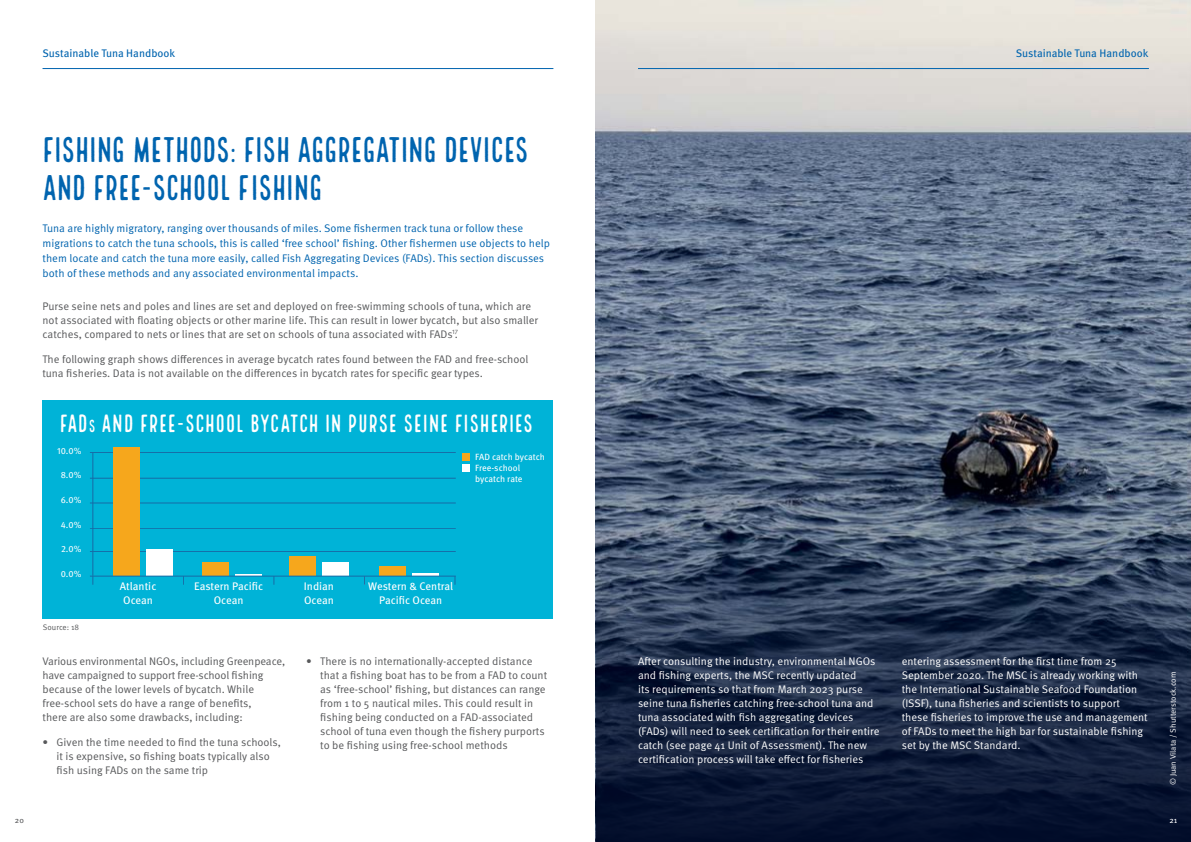
<style>
.page{position:relative;width:1191px;height:842px;background:#fff}
.page>*{position:absolute;margin:0;border:0;box-sizing:border-box;transform-origin:0 0}
.t1{font:35px/38px "Local Brewery Four";letter-spacing:-.04em;color:#0064af}
.t2{font:24.5px "Local Brewery Four";letter-spacing:-.01em;color:#fff}
.t3{font:11px/14px "Meta Pro";color:#58595b}
.t4{font:11px/14px "Meta Pro";color:#fff}
.t5{font:11px/15px "Meta Pro";color:#0064af}
.t6{font:11px/13.3px "Meta Pro";color:#fff}
.t7{font:11px "Meta Pro";color:#0064af}
.t8{font:9px/11px "Meta Pro";letter-spacing:-.005em;color:#fff}
.t9{font:8px "Meta Pro";color:#fff}
.t10{font:8px "Meta Pro";color:#58595b}
.t11{font:8px "Meta Pro";color:#58595b}
.t12{font:8px "Meta Pro";color:#fff}
.s1{font-size:17.1px}
</style>
<div class="page">
<img style="left:595px;top:0;width:596px;height:842px">
<svg style="left:596px;top:557px;width:595px;height:285px;background:#1b2944"></svg>
<hr style="left:43px;top:68px;width:510px;height:1px;background:#0064af">
<hr style="left:638px;top:68px;width:510px;height:1px;background:#0064af">
<div style="left:43px;top:400px;width:510px;height:218px;background:#00b3d7"></div>
<div style="left:462px;top:453px;width:7px;height:7px;background:#f6a71c"></div>
<div style="left:462px;top:464px;width:7px;height:8px;background:#fff"></div>
<hr style="left:92px;top:452px;width:1px;height:124px;background:#186aa5">
<hr style="left:90px;top:503px;width:366px;height:1px;background:#186aa5">
<hr style="left:90px;top:478px;width:366px;height:1px;background:#186aa5">
<hr style="left:90px;top:452px;width:366px;height:1px;background:#186aa5">
<hr style="left:90px;top:528px;width:366px;height:1px;background:#186aa5">
<hr style="left:90px;top:551px;width:366px;height:1px;background:#186aa5">
<div style="left:114px;top:447px;width:26px;height:129px;background:#f6a71c"></div>
<div style="left:146px;top:549px;width:27px;height:27px;background:#fff"></div>
<div style="left:202px;top:562px;width:27px;height:14px;background:#f6a71c"></div>
<hr style="left:235px;top:574px;width:27px;height:2px;background:#fff">
<div style="left:289px;top:556px;width:27px;height:20px;background:#f6a71c"></div>
<div style="left:322px;top:562px;width:27px;height:14px;background:#fff"></div>
<div style="left:379px;top:566px;width:27px;height:10px;background:#f6a71c"></div>
<hr style="left:412px;top:573px;width:27px;height:3px;background:#fff">
<hr style="left:90px;top:576px;width:366px;height:1px;background:#186aa5">
<p class="t7" style="left:43px;top:46px;width:134px">Sustainable Tuna Handbook</p>
<p class="t7" style="left:1015px;top:46px;width:134px">Sustainable Tuna Handbook</p>
<p class="t11" style="left:15px;top:815px;width:10px">20</p>
<h1 class="t1" style="left:42px;top:133px;width:488px">FISHING METHODS: FISH AGGREGATING DEVICES<br>AND FREE-SCHOOL FISHING</h1>
<p class="t5" style="left:43px;top:221px;width:509px">Tuna are highly migratory, ranging over thousands of miles. Some fishermen track tuna or follow these migrations to catch the tuna schools, this is called ‘free school’ fishing. Other fishermen use objects to help them locate and catch the tuna more easily, called Fish Aggregating Devices (FADs). This section discusses both of these methods and any associated environmental impacts.</p>
<p class="t3" style="left:43px;top:300px;width:497px">Purse seine nets and poles and lines are set and deployed on free-swimming schools of tuna, which are not associated with floating objects or other marine life. This can result in lower bycatch, but also smaller catches, compared to nets or lines that are set on schools of tuna associated with FADs<sup>17</sup>.</p>
<p class="t3" style="left:43px;top:353px;width:487px">The following graph shows differences in average bycatch rates found between the FAD and free-school tuna fisheries. Data is not available on the differences in bycatch rates for specific gear types.</p>
<h2 class="t2" style="left:59px;top:410px;width:475px">FAD<span class="s1">S</span> AND FREE-SCHOOL BYCATCH IN PURSE SEINE FISHERIES</h2>
<p class="t8" style="left:475px;top:450px;width:71px">FAD catch bycatch<br>Free-school bycatch rate</p>
<p class="t8" style="left:57px;top:445px;width:26px">10.0%</p>
<p class="t8" style="left:61px;top:469px;width:22px">8.0%</p>
<p class="t8" style="left:61px;top:494px;width:22px">6.0%</p>
<p class="t8" style="left:61px;top:518px;width:22px">4.0%</p>
<p class="t8" style="left:61px;top:543px;width:22px">2.0%</p>
<p class="t8" style="left:61px;top:567px;width:22px">0.0%</p>
<p class="t10" style="left:43px;top:622px;width:38px">Source: 18</p>
<p class="t6" style="left:120px;top:579px;width:38px">Atlantic<br>Ocean</p>
<p class="t6" style="left:194px;top:579px;width:71px;text-align:center">Eastern Paci-c<br>Ocean</p>
<p class="t6" style="left:304px;top:579px;width:32px">Indian<br>Ocean</p>
<p class="t6" style="left:368px;top:579px;width:86px;text-align:center">Western &amp; Central<br>Paci-c Ocean</p>
<p class="t3" style="left:43px;top:654px;width:244px">Various environmental NGOs, including Greenpeace, have campaigned to support free-school fishing because of the lower levels of bycatch. While free-school sets do have a range of benefits,<br>there are also some drawbacks, including:</p>
<p class="t3" style="left:57px;top:735px;width:226px;text-indent:-14px">• Given the time needed to find the tuna schools, it is expensive, so fishing boats typically also fish using FADs on the same trip</p>
<p class="t3" style="left:320px;top:654px;width:228px;text-indent:-14px">• There is no internationally-accepted distance that a fishing boat has to be from a FAD to count as ‘free-school’ fishing, but distances can range from 1 to 5 nautical miles. This could result in fishing being conducted on a FAD-associated school of tuna even though the fishery purports to be fishing using free-school methods</p>
<p class="t4" style="left:638px;top:654px;width:243px">After consulting the industry, environmental NGOs and fishing experts, the MSC recently updated<br>its requirements so that from March 2023 purse seine tuna fisheries catching free-school tuna and tuna associated with fish aggregating devices (FADs) will need to seek certification for their entire catch (see page 41 Unit of Assessment). The new certification process will take effect for fisheries</p>
<p class="t4" style="left:901px;top:654px;width:247px">entering assessment for the first time from 25<br>September 2020. The MSC is already working with the International Sustainable Seafood Foundation (ISSF), tuna fisheries and scientists to support these fisheries to improve the use and management of FADs to meet the high bar for sustainable fishing set by the MSC Standard.</p>
<p class="t9" style="left:1167px;top:785px;width:115px;rotate:-90deg">© Juan Vilata / Shutterstock.com</p>
<p class="t12" style="left:1169px;top:815px;width:9px">21</p>
</div>
